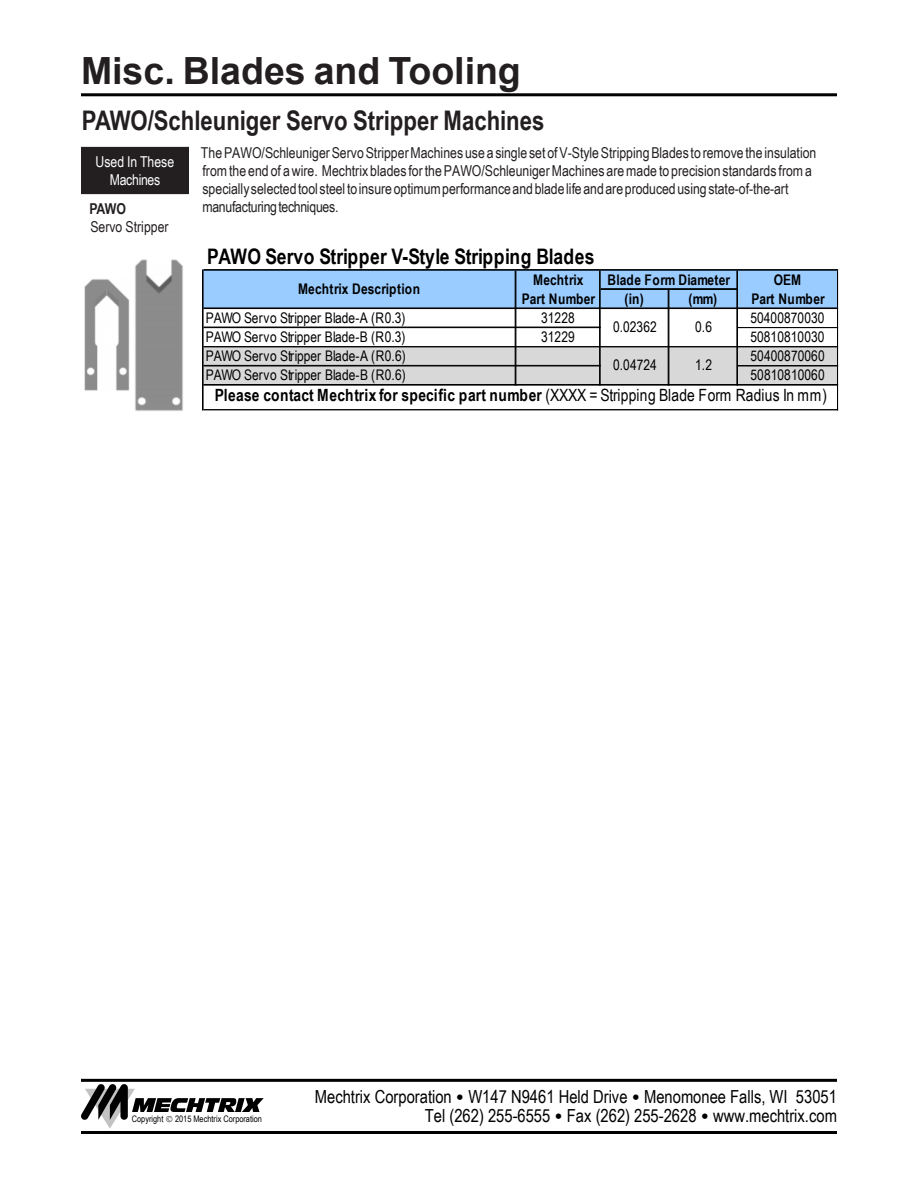
<style>
.page{position:relative;width:918px;height:1188px;background:#fff}
.page>*{position:absolute;margin:0;border:0;box-sizing:border-box;transform-origin:0 0}
.t1{font:700 37.5px "Arial";color:#231f20}
.t2{font:700 27px "Arial Narrow";color:#231f20}
.t3{font:700 21.45px "Arial Narrow";letter-spacing:-.005em;color:#000}
.t4{font:18px "Arial Narrow";color:#000}
.t5{font:700 16.95px "Arial Narrow";letter-spacing:.01em;color:#000}
.t6{font:15px/18px "Arial Narrow";color:#231f20}
.t7{font:15px/18px "Arial Narrow";letter-spacing:-.01em;color:#fefefe;text-align:center}
.t8{font:700 15px "Arial Narrow";color:#231f20}
.t9{font:14.7px "Arial Narrow";color:#000}
.t10{font:700 14.7px "Arial Narrow";color:#000}
.t11{font:9px "Arial Narrow";color:#000}
.s1{font-weight:400}
.s2{font-family:"Arial";font-weight:900;font-size:16.5px}
</style>
<div class="page">
<hr style="left:81px;top:1131px;width:756px;height:3px;background:#000">
<hr style="left:81px;top:1079px;width:756px;height:3px;background:#000">
<hr style="left:81px;top:93px;width:756px;height:3px;background:#000">
<div style="left:81px;top:147px;width:108px;height:47px;background:#231f20"></div>
<div style="left:204px;top:270px;width:634px;height:39px;background:#9accff"></div>
<div style="left:204px;top:346px;width:634px;height:40px;background:#d8d8d8"></div>
<hr style="left:204px;top:327px;width:397px;height:1px;background:#000">
<hr style="left:204px;top:365px;width:397px;height:1px;background:#000">
<hr style="left:202px;top:270px;width:1px;height:140px;background:#000">
<hr style="left:203px;top:270px;width:1px;height:140px;background:#000">
<hr style="left:515px;top:271px;width:1px;height:115px;background:#000">
<hr style="left:599px;top:271px;width:1px;height:115px;background:#000">
<hr style="left:600px;top:271px;width:1px;height:115px;background:#000">
<hr style="left:737px;top:271px;width:1px;height:115px;background:#000">
<hr style="left:837px;top:271px;width:1px;height:139px;background:#000">
<hr style="left:668px;top:290px;width:1px;height:96px;background:#000">
<hr style="left:204px;top:270px;width:634px;height:1px;background:#000">
<hr style="left:601px;top:288px;width:137px;height:1px;background:#000">
<hr style="left:601px;top:289px;width:137px;height:1px;background:#000">
<hr style="left:204px;top:308px;width:634px;height:1px;background:#000">
<hr style="left:738px;top:327px;width:100px;height:1px;background:#000">
<hr style="left:204px;top:346px;width:634px;height:1px;background:#000">
<hr style="left:738px;top:365px;width:100px;height:1px;background:#000">
<hr style="left:204px;top:384px;width:634px;height:2px;background:#000">
<hr style="left:204px;top:409px;width:634px;height:1px;background:#000">
<img style="left:84px;top:279px;width:46px;height:112px">
<img style="left:135px;top:259px;width:48px;height:152px">
<svg style="left:81px;top:1084px;width:183px;height:45px"></svg>
<h1 class="t1" style="left:81px;top:57px;width:441px">Misc. Blades and Tooling</h1>
<h2 class="t2" style="left:82px;top:110px;width:464px">PAWO/Schleuniger Servo Stripper Machines</h2>
<p class="t7" style="left:96px;top:155px;width:80px">Used In These<br>Machines</p>
<p class="t8" style="left:89px;top:203px;width:38px">PAWO</p>
<p class="t6" style="left:90px;top:219px;width:80px">Servo Stripper</p>
<p class="t6" style="left:201px;top:146px;width:617px">The PAWO/Schleuniger Servo Stripper Machines use a single set of V-Style Stripping Blades to remove the insulation from the end of a wire. Mechtrix blades for the PAWO/Schleuniger Machines are made to precision standards from a specially selected tool steel to insure optimum performance and blade life and are produced using state-of-the-art manufacturingtechniques.</p>
<h3 class="t3" style="left:207px;top:248px;width:389px">PAWO Servo Stripper V-Style Stripping Blades</h3>
<p class="t10" style="left:533px;top:274px;width:52px">Mechtrix</p>
<p class="t10" style="left:774px;top:274px;width:29px">OEM</p>
<p class="t10" style="left:522px;top:293px;width:75px">Part Number</p>
<p class="t10" style="left:624px;top:293px;width:21px">(in)</p>
<p class="t10" style="left:689px;top:293px;width:30px">(mm)</p>
<p class="t10" style="left:752px;top:293px;width:75px">Part Number</p>
<p class="t9" style="left:206px;top:312px;width:201px">PAWO Servo Stripper Blade-A (R0.3)</p>
<p class="t9" style="left:541px;top:312px;width:35px">31228</p>
<p class="t9" style="left:750px;top:312px;width:76px">50400870030</p>
<p class="t9" style="left:206px;top:331px;width:201px">PAWO Servo Stripper Blade-B (R0.3)</p>
<p class="t9" style="left:541px;top:331px;width:35px">31229</p>
<p class="t10" style="left:608px;top:274px;width:124px">Blade Form Diameter</p>
<p class="t10" style="left:298px;top:283px;width:124px">Mechtrix Description</p>
<p class="t9" style="left:613px;top:321px;width:45px">0.02362</p>
<p class="t9" style="left:695px;top:321px;width:18px">0.6</p>
<p class="t9" style="left:750px;top:331px;width:76px">50810810030</p>
<p class="t9" style="left:206px;top:351px;width:201px">PAWO Servo Stripper Blade-A (R0.6)</p>
<p class="t9" style="left:751px;top:351px;width:76px">50400870060</p>
<p class="t9" style="left:206px;top:370px;width:201px">PAWO Servo Stripper Blade-B (R0.6)</p>
<p class="t9" style="left:613px;top:360px;width:45px">0.04724</p>
<p class="t9" style="left:695px;top:360px;width:18px">1.2</p>
<p class="t9" style="left:751px;top:370px;width:76px">50810810060</p>
<p class="t5" style="left:215px;top:389px;width:614px">Please contact Mechtrix for specific part number <span class="s1">(XXXX = Stripping Blade Form Radius In mm)</span></p>
<p class="t4" style="left:315px;top:1090px;width:524px">Mechtrix Corporation <span class="s2">•</span> W147 N9461 Held Drive <span class="s2">•</span> Menomonee Falls, WI 53051</p>
<p class="t11" style="left:132px;top:1115px;width:33px">Copyright</p>
<p class="t11" style="left:175px;top:1115px;width:88px">2015 Mechtrix Corporation</p>
<p class="t4" style="left:425px;top:1109px;width:414px">Tel (262) 255-6555 <span class="s2">•</span> Fax (262) 255-2628 <span class="s2">•</span> www.mechtrix.com</p>
</div>
